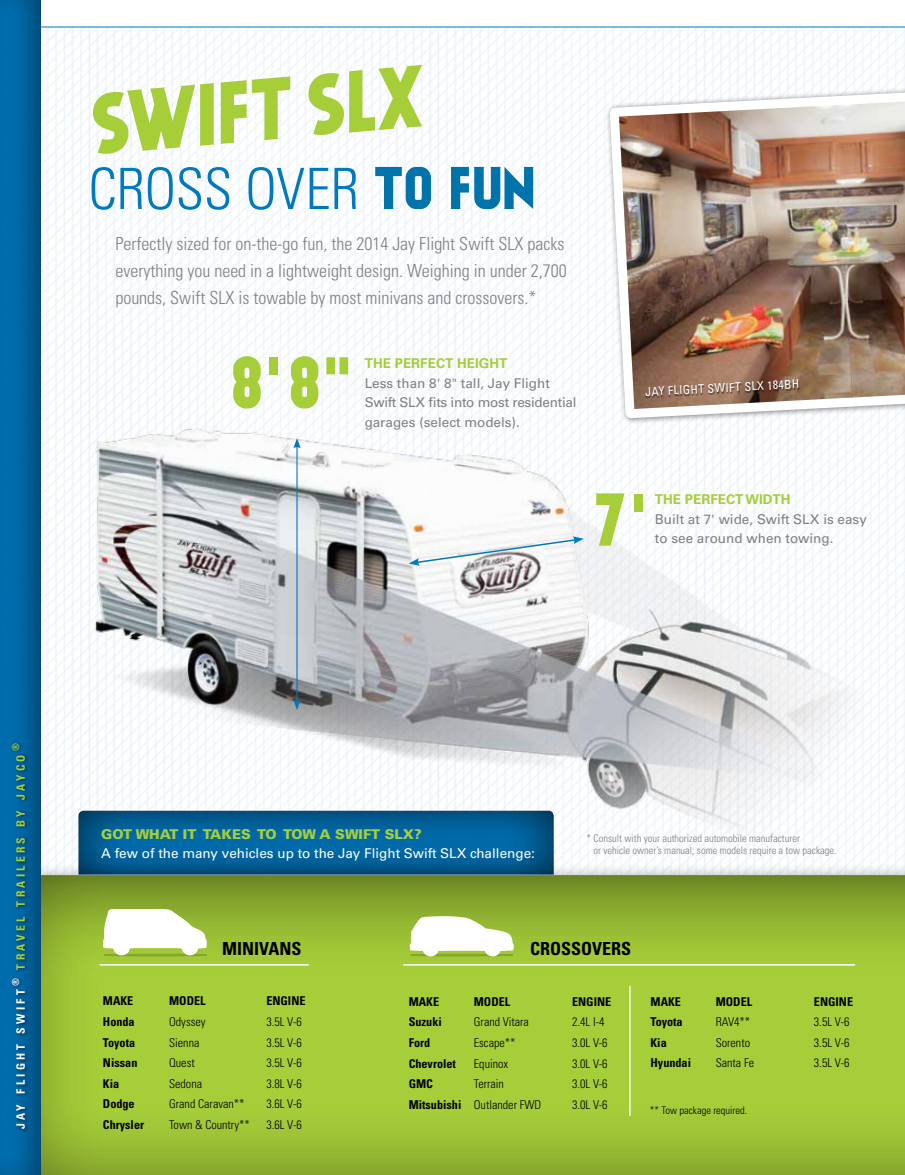
<style>
.page{position:relative;width:905px;height:1175px;background:#fff}
.page>*{position:absolute;margin:0;border:0;box-sizing:border-box;transform-origin:0 0}
.t1{font:82.8px "Kankin FREEFONT";color:#a6ce39}
.t2{font:70.95px "Kankin FREEFONT";color:#a6ce39}
.t3{font:300 condensed 57px "Univers";letter-spacing:-.005em;color:#0079c1}
.t4{font:300 condensed 18px/27px "Univers";color:#807f83}
.t5{font:700 condensed 18px "Univers";color:#000}
.t6{font:13.5px/19.5px "Univers";color:#807f83}
.t7{font:13.5px "Univers";color:#fff}
.t8{font:700 13.5px "Univers";color:#a6ce39}
.t9{font:900 13.5px "Univers";color:#a6ce39}
.t10{font:300 condensed 12.15px "Univers";color:#000}
.t11{font:700 condensed 12.15px "Univers";color:#000}
.t12{font:condensed 12px "Univers";color:#fff}
.t13{font:700 condensed 11.55px "Univers";letter-spacing:.285em;color:#a6ce39}
.t14{font:700 condensed 11.55px "Univers";letter-spacing:.285em;color:#fff}
.t15{font:300 condensed 10.5px/12px "Univers";color:#807f83}
.t16{font:300 condensed 10.5px "Univers";color:#000}
.t17{font:700 condensed 9.6px "Univers";color:#fff}
.t18{font:700 condensed 9.6px "Univers";color:#a6ce39}
.s1{font-family:"Kankin FREEFONT";font-weight:400;font-stretch:normal;color:#0073aa}
.s2{font-family:"Univers";font-weight:900;font-stretch:expanded}
.s3{font-weight:700}
</style>
<div class="page">
<svg style="left:42px;top:27px;width:862px;height:188px"></svg>
<img style="left:42px;top:215px;width:862px;height:647px">
<div style="left:78px;top:808px;width:477px;height:67px;background:#000;opacity:.75"></div>
<div style="left:0;top:862px;width:904px;height:312px;background:#000;opacity:.3"></div>
<div style="left:0;top:869px;width:904px;height:305px;background:#000;opacity:.75"></div>
<div style="left:0;top:0;width:42px;height:1174px;background:#000;opacity:.75"></div>
<img style="left:606px;top:83px;width:298px;height:673px">
<hr style="left:296px;top:446px;width:1px;height:256px;background:#0079c1">
<svg style="left:293px;top:700px;width:8px;height:10px"></svg>
<svg style="left:293px;top:438px;width:8px;height:10px"></svg>
<svg style="left:408px;top:536px;width:175px;height:30px"></svg>
<hr style="left:629px;top:985px;width:1px;height:130px;background:#fff">
<hr style="left:100px;top:964px;width:209px;height:1px;background:#fff">
<hr style="left:403px;top:964px;width:452px;height:1px;background:#fff">
<div style="left:104px;top:953px;width:103px;height:3px;border:2px solid #d1d3d4;border-radius:50%"></div>
<div style="left:410px;top:953px;width:104px;height:3px;border:2px solid #d1d3d4;border-radius:50%"></div>
<div style="left:10px;top:741px;width:19px;height:392px;background:#000;opacity:.5"></div>
<div style="left:182px;top:938px;width:16px;height:17px;background:#fff;border-radius:50%"></div>
<div style="left:114px;top:939px;width:15px;height:15px;background:#fff;border-radius:50%"></div>
<svg style="left:104px;top:908px;width:102px;height:45px"></svg>
<div style="left:423px;top:940px;width:15px;height:16px;background:#fff;border-radius:50%"></div>
<div style="left:484px;top:940px;width:16px;height:16px;background:#d4dfb6;border-radius:50%"></div>
<div style="left:485px;top:940px;width:15px;height:16px;background:#fff;border-radius:50%"></div>
<svg style="left:411px;top:915px;width:103px;height:39px"></svg>
<div style="left:645px;top:380px;width:155px;height:18px;background:#000;opacity:.5"></div>
<h1 class="t1" style="left:81px;top:78px;width:344px;rotate:-5deg">SWIFT SLX</h1>
<h3 class="t3" style="left:88px;top:155px;width:451px">cross over <span class="s1">TO FUN</span></h3>
<h3 class="t4" style="left:115px;top:230px;width:453px">Perfectly sized for on-the-go fun, the 2014 Jay Flight Swift SLX packs everything you need in a lightweight design. Weighing in under 2,700 pounds, Swift SLX is towable by most minivans and crossovers.*</h3>
<h2 class="t2" style="left:229px;top:341px;width:134px">8<span class="s2">'</span>8<span class="s2">"</span></h2>
<p class="t8" style="left:365px;top:355px;width:144px">THE PERFECT HEIGHT</p>
<p class="t6" style="left:365px;top:373px;width:213px">Less than 8' 8" tall, Jay Flight<br>Swift SLX fits into most residential garages (select models).</p>
<p class="t12" style="left:644px;top:384px;width:156px;rotate:-3deg">jay flight swift SL X 184BH</p>
<h2 class="t2" style="left:593px;top:478px;width:60px">7<span class="s2">'</span></h2>
<p class="t8" style="left:655px;top:491px;width:137px">THE PERFECT WIDTH</p>
<p class="t6" style="left:655px;top:509px;width:213px">Built at 7' wide, Swift SLX is easy to see around when towing.</p>
<p class="t18" style="left:10px;top:751px;width:9px;rotate:-90deg">®</p>
<p class="t13" style="left:14px;top:969px;width:216px;rotate:-90deg">travel trailers by jayco</p>
<p class="t17" style="left:10px;top:986px;width:9px;rotate:-90deg">®</p>
<p class="t14" style="left:14px;top:1129px;width:141px;rotate:-90deg">jay flight swift</p>
<p class="t9" style="left:101px;top:825px;width:322px">GOT WHAT IT TAKES TO TOW A SWIFT SLX?</p>
<p class="t7" style="left:101px;top:845px;width:435px">A few of the many vehicles up to the Jay Flight Swift SLX challenge:</p>
<p class="t15" style="left:593px;top:832px;width:244px;text-indent:-7px">* Consult with your authorized automobile manufacturer<br>or vehicle owner’s manual; some models require a tow package.</p>
<h3 class="t5" style="left:222px;top:937px;width:81px">MINIVANS</h3>
<h3 class="t5" style="left:530px;top:937px;width:103px">CROSSOVERS</h3>
<p class="t11" style="left:103px;top:993px;width:32px">MAKE</p>
<p class="t11" style="left:169px;top:993px;width:38px">MODEL</p>
<p class="t11" style="left:266px;top:993px;width:41px">ENGINE</p>
<p class="t11" style="left:103px;top:1013px;width:33px">Honda</p>
<p class="t10" style="left:169px;top:1014px;width:38px">Odyssey</p>
<p class="t10" style="left:266px;top:1014px;width:37px">3.5L V-6</p>
<p class="t11" style="left:103px;top:1035px;width:34px">Toyota</p>
<p class="t10" style="left:169px;top:1035px;width:32px">Sienna</p>
<p class="t10" style="left:266px;top:1035px;width:37px">3.5L V-6</p>
<p class="t11" style="left:103px;top:1055px;width:36px">Nissan</p>
<p class="t10" style="left:169px;top:1055px;width:27px">Quest</p>
<p class="t10" style="left:266px;top:1055px;width:37px">3.5L V-6</p>
<p class="t11" style="left:103px;top:1076px;width:18px">Kia</p>
<p class="t10" style="left:169px;top:1076px;width:35px">Sedona</p>
<p class="t10" style="left:266px;top:1076px;width:37px">3.8L V-6</p>
<p class="t11" style="left:103px;top:1096px;width:33px">Dodge</p>
<p class="t10" style="left:169px;top:1096px;width:77px">Grand Caravan**</p>
<p class="t10" style="left:266px;top:1096px;width:37px">3.6L V-6</p>
<p class="t11" style="left:103px;top:1116px;width:43px">Chrysler</p>
<p class="t10" style="left:169px;top:1117px;width:82px">Town &amp; Country**</p>
<p class="t10" style="left:266px;top:1117px;width:37px">3.6L V-6</p>
<p class="t11" style="left:408px;top:994px;width:32px">MAKE</p>
<p class="t11" style="left:474px;top:994px;width:38px">MODEL</p>
<p class="t11" style="left:572px;top:994px;width:41px">ENGINE</p>
<p class="t11" style="left:408px;top:1014px;width:35px">Suzuki</p>
<p class="t10" style="left:474px;top:1014px;width:57px">Grand Vitara</p>
<p class="t10" style="left:572px;top:1014px;width:34px">2.4L I-4</p>
<p class="t11" style="left:408px;top:1035px;width:23px">Ford</p>
<p class="t10" style="left:474px;top:1035px;width:43px">Escape**</p>
<p class="t10" style="left:572px;top:1035px;width:37px">3.0L V-6</p>
<p class="t11" style="left:408px;top:1056px;width:49px">Chevrolet</p>
<p class="t10" style="left:474px;top:1056px;width:36px">Equinox</p>
<p class="t10" style="left:572px;top:1056px;width:37px">3.0L V-6</p>
<p class="t11" style="left:408px;top:1076px;width:26px">GMC</p>
<p class="t10" style="left:474px;top:1076px;width:32px">Terrain</p>
<p class="t10" style="left:572px;top:1076px;width:37px">3.0L V-6</p>
<p class="t10" style="left:408px;top:1097px;width:134px"><span class="s3">Mitsubishi</span> Outlander FWD</p>
<p class="t10" style="left:572px;top:1097px;width:37px">3.0L V-6</p>
<p class="t11" style="left:650px;top:994px;width:32px">MAKE</p>
<p class="t11" style="left:715px;top:994px;width:38px">MODEL</p>
<p class="t11" style="left:813px;top:994px;width:41px">ENGINE</p>
<p class="t11" style="left:650px;top:1014px;width:34px">Toyota</p>
<p class="t10" style="left:715px;top:1014px;width:36px">RAV4**</p>
<p class="t10" style="left:813px;top:1014px;width:37px">3.5L V-6</p>
<p class="t11" style="left:650px;top:1034px;width:18px">Kia</p>
<p class="t10" style="left:715px;top:1035px;width:36px">Sorento</p>
<p class="t10" style="left:813px;top:1035px;width:37px">3.5L V-6</p>
<p class="t11" style="left:650px;top:1055px;width:42px">Hyundai</p>
<p class="t10" style="left:715px;top:1055px;width:40px">Santa Fe</p>
<p class="t10" style="left:813px;top:1055px;width:37px">3.5L V-6</p>
<p class="t16" style="left:650px;top:1104px;width:99px">** Tow package required.</p>
</div>
